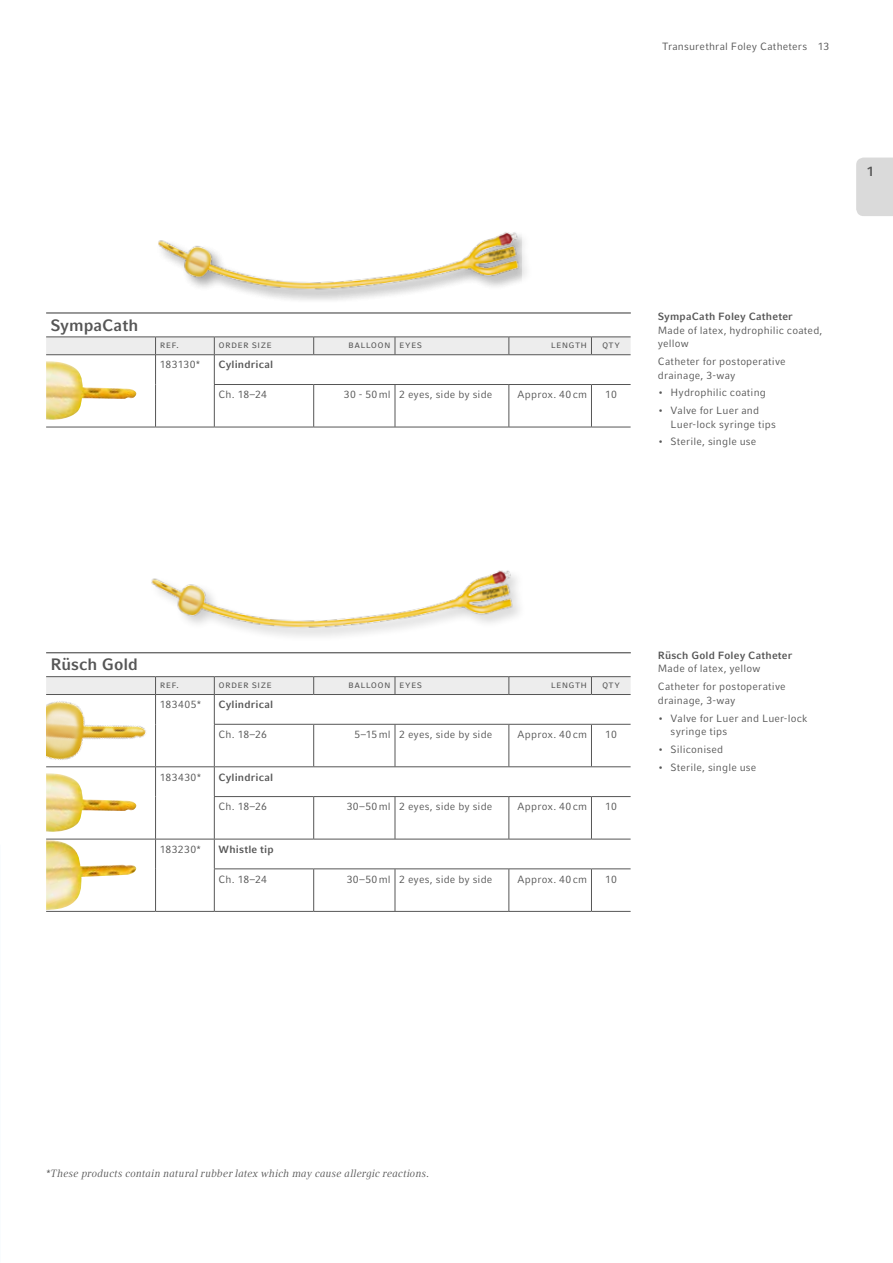
<style>
.page{position:relative;width:893px;height:1263px;background:#fff}
.page>*{position:absolute;margin:0;border:0;box-sizing:border-box;transform-origin:0 0}
.t1{font:700 16.5px "Compatil Fact LT Pro";color:#565656}
.t2{font:700 13.5px "Compatil Fact LT Pro";color:#565656}
.t3{font:10.5px/13.5px "Compatil Fact LT Pro";letter-spacing:.02em;color:#565656}
.t4{font:700 10.5px "Compatil Fact LT Pro";letter-spacing:.015em;color:#565656}
.t5{font:italic 10.5px "Compatil Text LT Pro";letter-spacing:.02em;color:#565656}
</style>
<div class="page">
<svg style="left:46px;top:653px;width:585px;height:258px"></svg>
<hr style="left:46px;top:312px;width:585px;height:2px;background:#565656">
<hr style="left:46px;top:652px;width:585px;height:1px;background:#565656">
<hr style="left:313px;top:385px;width:1px;height:42px;background:#565656">
<hr style="left:395px;top:385px;width:1px;height:42px;background:#565656">
<hr style="left:509px;top:385px;width:1px;height:42px;background:#565656">
<hr style="left:46px;top:427px;width:110px;height:1px;background:#565656">
<hr style="left:591px;top:385px;width:1px;height:42px;background:#565656">
<hr style="left:214px;top:384px;width:100px;height:1px;background:#565656">
<hr style="left:314px;top:384px;width:81px;height:1px;background:#565656">
<hr style="left:395px;top:384px;width:114px;height:1px;background:#565656">
<hr style="left:509px;top:384px;width:82px;height:1px;background:#565656">
<hr style="left:591px;top:384px;width:40px;height:1px;background:#565656">
<hr style="left:214px;top:427px;width:100px;height:1px;background:#565656">
<hr style="left:314px;top:427px;width:81px;height:1px;background:#565656">
<hr style="left:395px;top:427px;width:114px;height:1px;background:#565656">
<hr style="left:509px;top:427px;width:82px;height:1px;background:#565656">
<hr style="left:591px;top:427px;width:40px;height:1px;background:#565656">
<hr style="left:155px;top:384px;width:1px;height:43px;background:#565656">
<hr style="left:214px;top:385px;width:1px;height:42px;background:#565656">
<hr style="left:156px;top:427px;width:58px;height:1px;background:#565656">
<svg style="left:46px;top:337px;width:585px;height:47px"></svg>
<img style="left:46px;top:361px;width:91px;height:59px">
<hr style="left:313px;top:724px;width:1px;height:42px;background:#565656">
<hr style="left:395px;top:724px;width:1px;height:42px;background:#565656">
<hr style="left:509px;top:724px;width:1px;height:42px;background:#565656">
<hr style="left:46px;top:766px;width:110px;height:1px;background:#565656">
<hr style="left:313px;top:797px;width:1px;height:42px;background:#565656">
<hr style="left:395px;top:797px;width:1px;height:42px;background:#565656">
<hr style="left:509px;top:797px;width:1px;height:42px;background:#565656">
<hr style="left:46px;top:839px;width:110px;height:1px;background:#565656">
<hr style="left:313px;top:869px;width:1px;height:42px;background:#565656">
<hr style="left:395px;top:869px;width:1px;height:42px;background:#565656">
<hr style="left:509px;top:869px;width:1px;height:42px;background:#565656">
<hr style="left:46px;top:676px;width:110px;height:1px;background:#565656">
<hr style="left:156px;top:676px;width:58px;height:1px;background:#565656">
<hr style="left:214px;top:676px;width:100px;height:1px;background:#565656">
<hr style="left:314px;top:676px;width:81px;height:1px;background:#565656">
<hr style="left:395px;top:676px;width:114px;height:1px;background:#565656">
<hr style="left:509px;top:676px;width:82px;height:1px;background:#565656">
<hr style="left:591px;top:676px;width:40px;height:1px;background:#565656">
<hr style="left:214px;top:911px;width:100px;height:1px;background:#565656">
<hr style="left:314px;top:911px;width:81px;height:1px;background:#565656">
<hr style="left:395px;top:911px;width:114px;height:1px;background:#565656">
<hr style="left:509px;top:911px;width:82px;height:1px;background:#565656">
<hr style="left:591px;top:724px;width:1px;height:42px;background:#565656">
<hr style="left:591px;top:797px;width:1px;height:42px;background:#565656">
<hr style="left:591px;top:869px;width:1px;height:42px;background:#565656">
<hr style="left:591px;top:911px;width:40px;height:1px;background:#565656">
<hr style="left:214px;top:724px;width:100px;height:1px;background:#565656">
<hr style="left:314px;top:724px;width:81px;height:1px;background:#565656">
<hr style="left:395px;top:724px;width:114px;height:1px;background:#565656">
<hr style="left:509px;top:724px;width:82px;height:1px;background:#565656">
<hr style="left:591px;top:724px;width:40px;height:1px;background:#565656">
<hr style="left:214px;top:766px;width:100px;height:1px;background:#565656">
<hr style="left:314px;top:766px;width:81px;height:1px;background:#565656">
<hr style="left:395px;top:766px;width:114px;height:1px;background:#565656">
<hr style="left:509px;top:766px;width:82px;height:1px;background:#565656">
<hr style="left:591px;top:766px;width:40px;height:1px;background:#565656">
<hr style="left:214px;top:796px;width:100px;height:1px;background:#565656">
<hr style="left:314px;top:796px;width:81px;height:1px;background:#565656">
<hr style="left:395px;top:796px;width:114px;height:1px;background:#565656">
<hr style="left:509px;top:796px;width:82px;height:1px;background:#565656">
<hr style="left:591px;top:796px;width:40px;height:1px;background:#565656">
<hr style="left:214px;top:839px;width:100px;height:1px;background:#565656">
<hr style="left:314px;top:839px;width:81px;height:1px;background:#565656">
<hr style="left:395px;top:839px;width:114px;height:1px;background:#565656">
<hr style="left:509px;top:839px;width:82px;height:1px;background:#565656">
<hr style="left:591px;top:839px;width:40px;height:1px;background:#565656">
<hr style="left:214px;top:868px;width:100px;height:1px;background:#565656">
<hr style="left:314px;top:868px;width:81px;height:1px;background:#565656">
<hr style="left:395px;top:868px;width:114px;height:1px;background:#565656">
<hr style="left:509px;top:868px;width:82px;height:1px;background:#565656">
<hr style="left:591px;top:868px;width:40px;height:1px;background:#565656">
<hr style="left:46px;top:911px;width:110px;height:1px;background:#565656">
<svg style="left:46px;top:677px;width:585px;height:47px"></svg>
<hr style="left:155px;top:724px;width:1px;height:42px;background:#565656">
<hr style="left:214px;top:724px;width:1px;height:42px;background:#565656">
<hr style="left:156px;top:766px;width:58px;height:1px;background:#565656">
<svg style="left:155px;top:767px;width:1px;height:29px"></svg>
<svg style="left:214px;top:767px;width:1px;height:29px"></svg>
<hr style="left:155px;top:796px;width:1px;height:43px;background:#565656">
<hr style="left:214px;top:797px;width:1px;height:42px;background:#565656">
<hr style="left:156px;top:839px;width:58px;height:1px;background:#565656">
<hr style="left:155px;top:839px;width:1px;height:30px;background:#565656">
<svg style="left:214px;top:839px;width:1px;height:29px"></svg>
<hr style="left:155px;top:869px;width:1px;height:42px;background:#565656">
<hr style="left:214px;top:869px;width:1px;height:42px;background:#565656">
<hr style="left:156px;top:911px;width:58px;height:1px;background:#565656">
<img style="left:46px;top:695px;width:109px;height:71px">
<img style="left:46px;top:773px;width:91px;height:59px">
<img style="left:46px;top:840px;width:90px;height:70px">
<img style="left:158px;top:232px;width:363px;height:68px">
<img style="left:151px;top:570px;width:364px;height:67px">
<div style="left:856px;top:158px;width:37px;height:58px;background:#dadada"></div>
<p class="t3" style="left:662px;top:40px;width:168px">Transurethral Foley Catheters 13</p>
<p class="t2" style="left:867px;top:163px;width:9px">1</p>
<h1 class="t1" style="left:50px;top:315px;width:89px">SympaCath</h1>
<p class="t3" style="left:160px;top:338px;width:19px">REF.</p>
<p class="t3" style="left:219px;top:338px;width:55px">ORDER SIZE</p>
<p class="t3" style="left:348px;top:338px;width:13px">Balloon</p>
<p class="t3" style="left:399px;top:338px;width:24px">EYES</p>
<p class="t3" style="left:551px;top:338px;width:38px">LENGTH</p>
<p class="t3" style="left:602px;top:338px;width:20px">QTY</p>
<p class="t3" style="left:160px;top:358px;width:42px">183130*</p>
<p class="t4" style="left:219px;top:359px;width:56px">Cylindrical</p>
<p class="t3" style="left:219px;top:388px;width:50px">Ch. 18–24</p>
<p class="t3" style="left:344px;top:388px;width:150px">30 - 50ml 2 eyes, side by side</p>
<p class="t3" style="left:517px;top:388px;width:71px">Approx. 40cm</p>
<p class="t3" style="left:605px;top:388px;width:13px">10</p>
<p class="t4" style="left:658px;top:310px;width:136px">SympaCath Foley Catheter</p>
<p class="t3" style="left:658px;top:323px;width:166px">Made of latex, hydrophilic coated, yellow</p>
<p class="t3" style="left:658px;top:355px;width:129px">Catheter for postoperative drainage, 3-way</p>
<p class="t3" style="left:658px;top:386px;width:110px">• Hydrophilic coating</p>
<p class="t3" style="left:671px;top:404px;width:107px;text-indent:-13px">• Valve for Luer and<br>Luer-lock syringe tips</p>
<p class="t3" style="left:658px;top:435px;width:100px">• Sterile, single use</p>
<h1 class="t1" style="left:50px;top:655px;width:89px">Rüsch Gold</h1>
<p class="t3" style="left:160px;top:678px;width:19px">REF.</p>
<p class="t3" style="left:219px;top:678px;width:55px">ORDER SIZE</p>
<p class="t3" style="left:348px;top:678px;width:13px">Balloon</p>
<p class="t3" style="left:399px;top:678px;width:24px">EYES</p>
<p class="t3" style="left:551px;top:678px;width:38px">LENGTH</p>
<p class="t3" style="left:602px;top:678px;width:20px">QTY</p>
<p class="t3" style="left:160px;top:698px;width:43px">183405*</p>
<p class="t4" style="left:219px;top:698px;width:56px">Cylindrical</p>
<p class="t3" style="left:219px;top:728px;width:50px">Ch. 18–26</p>
<p class="t3" style="left:354px;top:728px;width:139px">5–15ml 2 eyes, side by side</p>
<p class="t3" style="left:517px;top:728px;width:71px">Approx. 40cm</p>
<p class="t3" style="left:605px;top:728px;width:13px">10</p>
<p class="t3" style="left:160px;top:770px;width:43px">183430*</p>
<p class="t4" style="left:219px;top:771px;width:56px">Cylindrical</p>
<p class="t3" style="left:219px;top:800px;width:50px">Ch. 18–26</p>
<p class="t3" style="left:347px;top:800px;width:147px">30–50ml 2 eyes, side by side</p>
<p class="t3" style="left:517px;top:800px;width:71px">Approx. 40cm</p>
<p class="t3" style="left:605px;top:800px;width:13px">10</p>
<p class="t3" style="left:160px;top:842px;width:43px">183230*</p>
<p class="t4" style="left:219px;top:843px;width:57px">Whistle tip</p>
<p class="t3" style="left:219px;top:872px;width:50px">Ch. 18–24</p>
<p class="t3" style="left:347px;top:872px;width:147px">30–50ml 2 eyes, side by side</p>
<p class="t3" style="left:517px;top:872px;width:71px">Approx. 40cm</p>
<p class="t3" style="left:605px;top:872px;width:13px">10</p>
<p class="t4" style="left:658px;top:649px;width:136px">Rüsch Gold Foley Catheter</p>
<p class="t3" style="left:658px;top:660px;width:129px;line-height:17.7px">Made of latex, yellow<br>Catheter for postoperative</p>
<p class="t3" style="left:658px;top:693px;width:79px">drainage, 3-way</p>
<p class="t3" style="left:671px;top:711px;width:139px;text-indent:-13px">• Valve for Luer and Luer-lock syringe tips</p>
<p class="t3" style="left:658px;top:742px;width:67px">• Siliconised</p>
<p class="t3" style="left:658px;top:760px;width:100px">• Sterile, single use</p>
<p class="t5" style="left:46px;top:1167px;width:385px">*These products contain natural rubber latex which may cause allergic reactions.</p>
</div>
